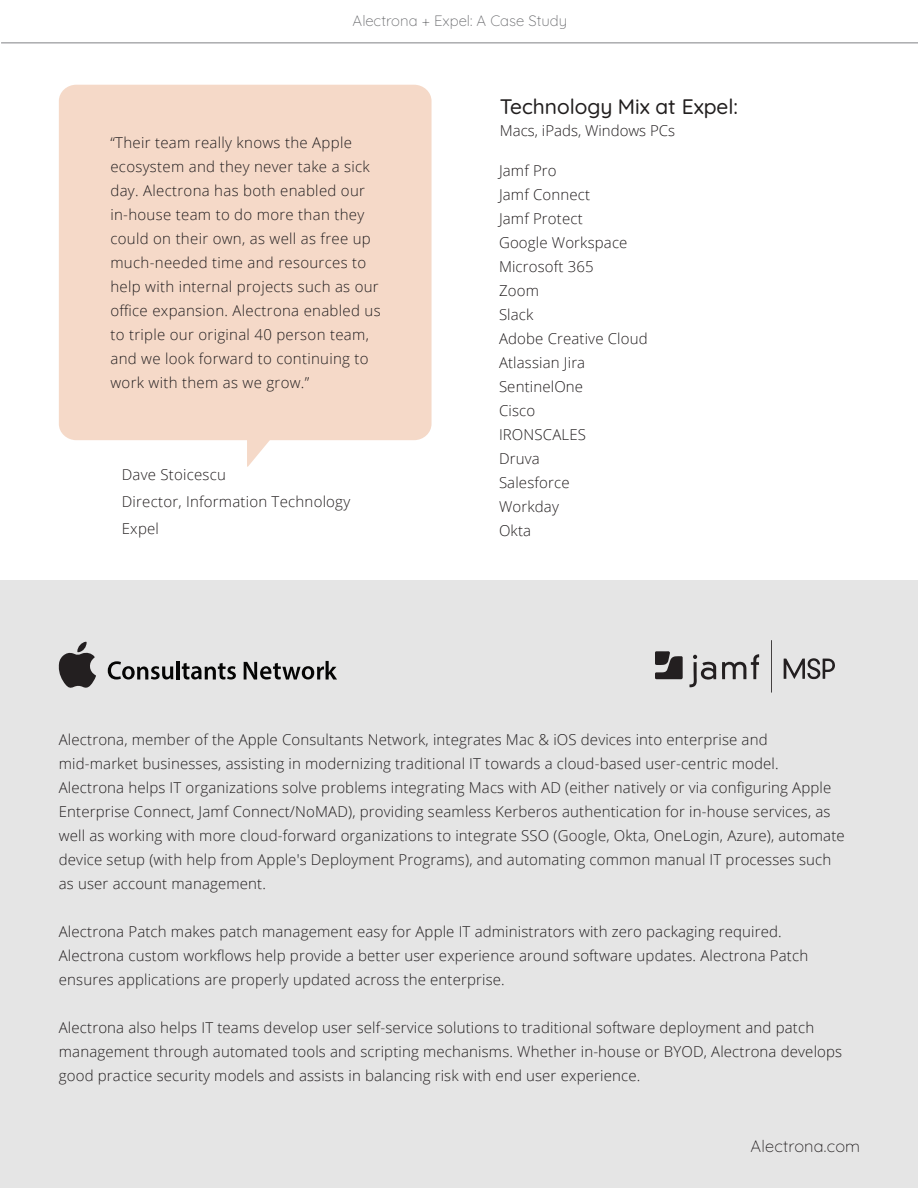
<style>
.page{position:relative;width:918px;height:1188px;background:#fff}
.page>*{position:absolute;margin:0;border:0;box-sizing:border-box;transform-origin:0 0}
.t1{font:500 21px "Quicksand";color:#211e1e}
.t2{font:300 16.5px "Quicksand";letter-spacing:.01em;color:#231f20}
.t3{font:300 15px/24px "Open Sans";letter-spacing:.01em;color:#231f20}
.t4{font:300 15px "Quicksand";color:#6c6d70}
</style>
<div class="page">
<div style="left:59px;top:85px;width:373px;height:355px;background:#f5d9c8;border-radius:17px"></div>
<svg style="left:221px;top:440px;width:99px;height:27px"></svg>
<div style="left:0;top:580px;width:918px;height:608px;background:#e5e5e5"></div>
<hr style="left:1px;top:43px;width:917px;height:1px;background:#808285">
<svg style="left:655px;top:651px;width:28px;height:28px"></svg>
<svg style="left:784px;top:658px;width:51px;height:21px"></svg>
<svg style="left:722px;top:654px;width:37px;height:25px"></svg>
<svg style="left:771px;top:640px;width:1px;height:53px"></svg>
<svg style="left:689px;top:655px;width:27px;height:32px"></svg>
<svg style="left:59px;top:652px;width:37px;height:36px"></svg>
<svg style="left:77px;top:642px;width:10px;height:10px"></svg>
<svg style="left:108px;top:661px;width:65px;height:19px"></svg>
<hr style="left:177px;top:661px;width:3px;height:19px;background:#050504">
<svg style="left:182px;top:663px;width:54px;height:17px"></svg>
<svg style="left:244px;top:661px;width:93px;height:19px"></svg>
<p class="t4" style="left:353px;top:9px;width:216px">Alectrona + Expel: A Case Study</p>
<p class="t3" style="left:110px;top:130px;width:272px">“Their team really knows the Apple ecosystem and they never take a sick day. Alectrona has both enabled our in-house team to do more than they could on their own, as well as free up much-needed time and resources to help with internal projects such as our office expansion. Alectrona enabled us to triple our original 40 person team, and we look forward to continuing to work with them as we grow.”</p>
<p class="t3" style="left:122px;top:461px;width:230px;line-height:27px">Dave Stoicescu<br>Director, Information Technology<br>Expel</p>
<h1 class="t1" style="left:500px;top:91px;width:240px">Technology Mix at Expel:</h1>
<p class="t3" style="left:500px;top:118px;width:177px">Macs, iPads, Windows PCs</p>
<p class="t3" style="left:499px;top:158px;width:150px">Jamf Pro<br>Jamf Connect<br>Jamf Protect<br>Google Workspace<br>Microsoft 365<br>Zoom<br>Slack<br>Adobe Creative Cloud<br>Atlassian Jira<br>SentinelOne<br>Cisco<br>IRONSCALES<br>Druva<br>Salesforce<br>Workday<br>Okta</p>
<p class="t3" style="left:59px;top:727px;width:787px">Alectrona, member of the Apple Consultants Network, integrates Mac &amp; iOS devices into enterprise and mid-market businesses, assisting in modernizing traditional IT towards a cloud-based user-centric model.<br>Alectrona helps IT organizations solve problems integrating Macs with AD (either natively or via configuring Apple Enterprise Connect, Jamf Connect/NoMAD), providing seamless Kerberos authentication for in-house services, as well as working with more cloud-forward organizations to integrate SSO (Google, Okta, OneLogin, Azure), automate device setup (with help from Apple's Deployment Programs), and automating common manual IT processes such as user account management.</p>
<p class="t3" style="left:59px;top:919px;width:751px">Alectrona Patch makes patch management easy for Apple IT administrators with zero packaging required.<br>Alectrona custom workflows help provide a better user experience around software updates. Alectrona Patch ensures applications are properly updated across the enterprise.</p>
<p class="t3" style="left:59px;top:1015px;width:785px">Alectrona also helps IT teams develop user self-service solutions to traditional software deployment and patch management through automated tools and scripting mechanisms. Whether in-house or BYOD, Alectrona develops good practice security models and assists in balancing risk with end user experience.</p>
<p class="t2" style="left:751px;top:1133px;width:111px">Alectrona.com</p>
</div>
